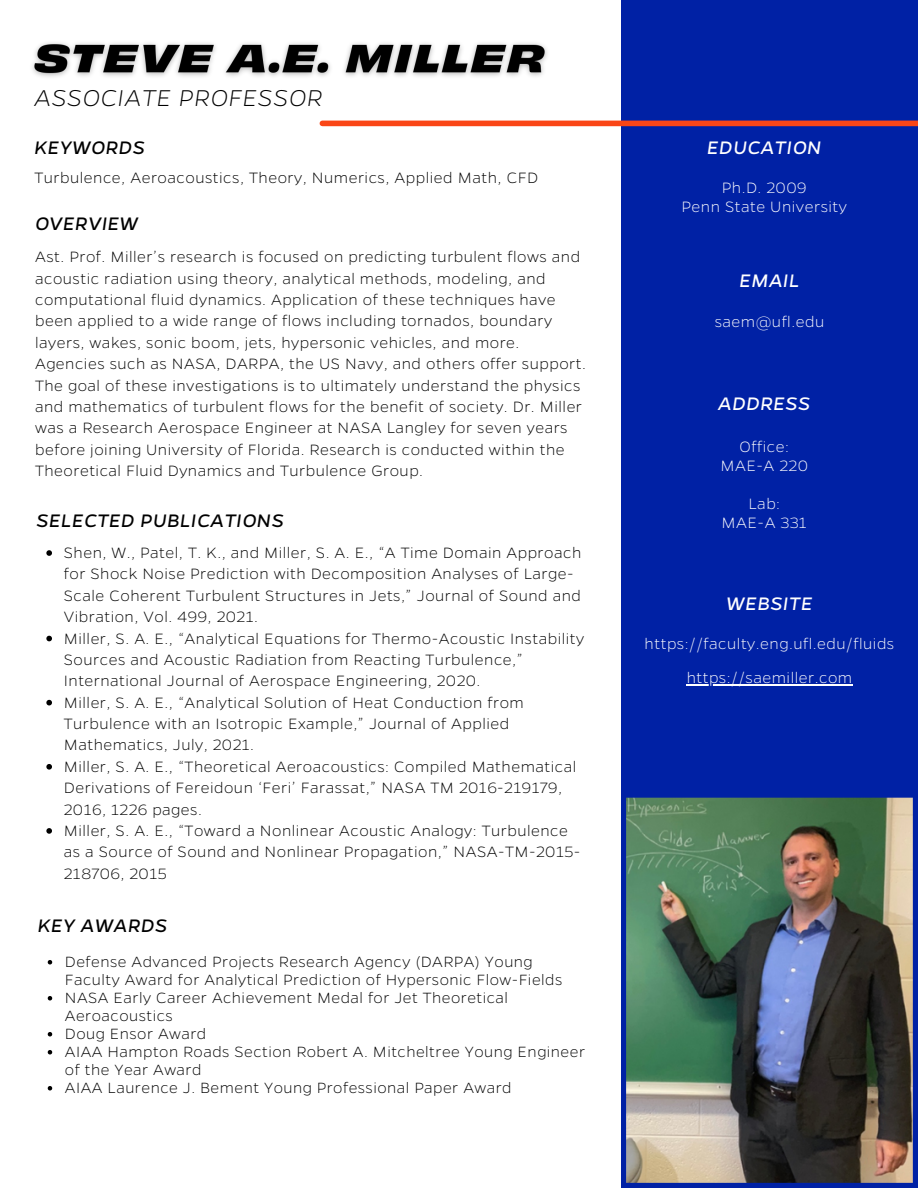
<style>
.page{position:relative;width:918px;height:1188px;background:#fff}
.page>*{position:absolute;margin:0;border:0;box-sizing:border-box;transform-origin:0 0}
.t1{font:italic 200 25.8px "Gentona";letter-spacing:.03em;color:#000}
.t2{font:italic 20.55px "Gentona";letter-spacing:.03em;color:#000}
.t3{font:italic 20.55px "Gentona";letter-spacing:.03em;color:#fff}
.t4{font:200 16.95px/21.3px "Gentona";letter-spacing:.03em;color:#000}
.t5{font:200 16.95px/19.2px "Gentona";letter-spacing:.03em;color:#fff;text-align:center}
.t6{font:200 16.8px/18px "Gentona";letter-spacing:.03em;color:#000}
</style>
<div class="page">
<div style="left:621px;top:0;width:297px;height:1188px;background:#0021a5"></div>
<div style="left:322px;top:121px;width:596px;height:5px;background:#fa4616"></div>
<img style="left:626px;top:797px;width:287px;height:386px">
<img style="left:32px;top:42px;width:515px;height:35px">
<svg style="left:46px;top:550px;width:6px;height:6px"></svg>
<svg style="left:46px;top:636px;width:6px;height:5px"></svg>
<svg style="left:46px;top:700px;width:6px;height:5px"></svg>
<svg style="left:46px;top:764px;width:6px;height:6px"></svg>
<svg style="left:46px;top:828px;width:6px;height:6px"></svg>
<svg style="left:48px;top:960px;width:4px;height:4px"></svg>
<svg style="left:48px;top:996px;width:4px;height:4px"></svg>
<svg style="left:48px;top:1032px;width:4px;height:4px"></svg>
<svg style="left:48px;top:1050px;width:4px;height:4px"></svg>
<svg style="left:48px;top:1086px;width:4px;height:4px"></svg>
<hr style="left:687px;top:684px;width:166px;height:1px;background:#fff">
<h1 class="t1" style="left:34px;top:81px;width:290px">ASSOCIATE PROFESSOR</h1>
<p class="t2" style="left:34px;top:134px;width:112px">KEYWORDS</p>
<p class="t4" style="left:34px;top:166px;width:505px">Turbulence, Aeroacoustics, Theory, Numerics, Applied Math, CFD</p>
<p class="t2" style="left:35px;top:210px;width:105px">OVERVIEW</p>
<p class="t4" style="left:35px;top:245px;width:552px">Ast. Prof. Miller’s research is focused on predicting turbulent flows and acoustic radiation using theory, analytical methods, modeling, and computational fluid dynamics. Application of these techniques have been applied to a wide range of flows including tornados, boundary layers, wakes, sonic boom, jets, hypersonic vehicles, and more.<br>Agencies such as NASA, DARPA, the US Navy, and others offer support.<br>The goal of these investigations is to ultimately understand the physics and mathematics of turbulent flows for the benefit of society. Dr. Miller was a Research Aerospace Engineer at NASA Langley for seven years before joining University of Florida. Research is conducted within the Theoretical Fluid Dynamics and Turbulence Group.</p>
<p class="t2" style="left:36px;top:507px;width:249px">SELECTED PUBLICATIONS</p>
<p class="t4" style="left:64px;top:541px;width:522px">Shen, W., Patel, T. K., and Miller, S. A. E., “A Time Domain Approach for Shock Noise Prediction with Decomposition Analyses of Large-Scale Coherent Turbulent Structures in Jets,” Journal of Sound and Vibration, Vol. 499, 2021.<br>Miller, S. A. E., “Analytical Equations for Thermo-Acoustic Instability Sources and Acoustic Radiation from Reacting Turbulence,” International Journal of Aerospace Engineering, 2020.<br>Miller, S. A. E., “Analytical Solution of Heat Conduction from Turbulence with an Isotropic Example,” Journal of Applied Mathematics, July, 2021.<br>Miller, S. A. E., “Theoretical Aeroacoustics: Compiled Mathematical Derivations of Fereidoun ‘Feri’ Farassat,” NASA TM 2016-219179, 2016, 1226 pages.<br>Miller, S. A. E., “Toward a Nonlinear Acoustic Analogy: Turbulence as a Source of Sound and Nonlinear Propagation,” NASA-TM-2015- 218706, 2015</p>
<p class="t2" style="left:38px;top:912px;width:131px">KEY AWARDS</p>
<p class="t6" style="left:65px;top:952px;width:522px">Defense Advanced Projects Research Agency (DARPA) Young Faculty Award for Analytical Prediction of Hypersonic Flow-Fields NASA Early Career Achievement Medal for Jet Theoretical Aeroacoustics<br>Doug Ensor Award<br>AIAA Hampton Roads Section Robert A. Mitcheltree Young Engineer of the Year Award<br>AIAA Laurence J. Bement Young Professional Paper Award</p>
<p class="t3" style="left:707px;top:134px;width:116px">EDUCATION</p>
<p class="t5" style="left:682px;top:177px;width:167px">Ph.D. 2009<br>Penn State University</p>
<p class="t3" style="left:739px;top:267px;width:62px">EMAIL</p>
<p class="t5" style="left:715px;top:311px;width:111px">saem@ufl.edu</p>
<p class="t3" style="left:718px;top:390px;width:94px">ADDRESS</p>
<p class="t5" style="left:721px;top:436px;width:89px">Office:<br>MAE-A 220</p>
<p class="t5" style="left:722px;top:493px;width:87px">Lab:<br>MAE-A 331</p>
<p class="t3" style="left:726px;top:590px;width:87px">WEBSITE</p>
<p class="t5" style="left:645px;top:626px;width:251px;line-height:33.5px">https://faculty.eng.ufl.edu/fluids https://saemiller.com</p>
</div>
